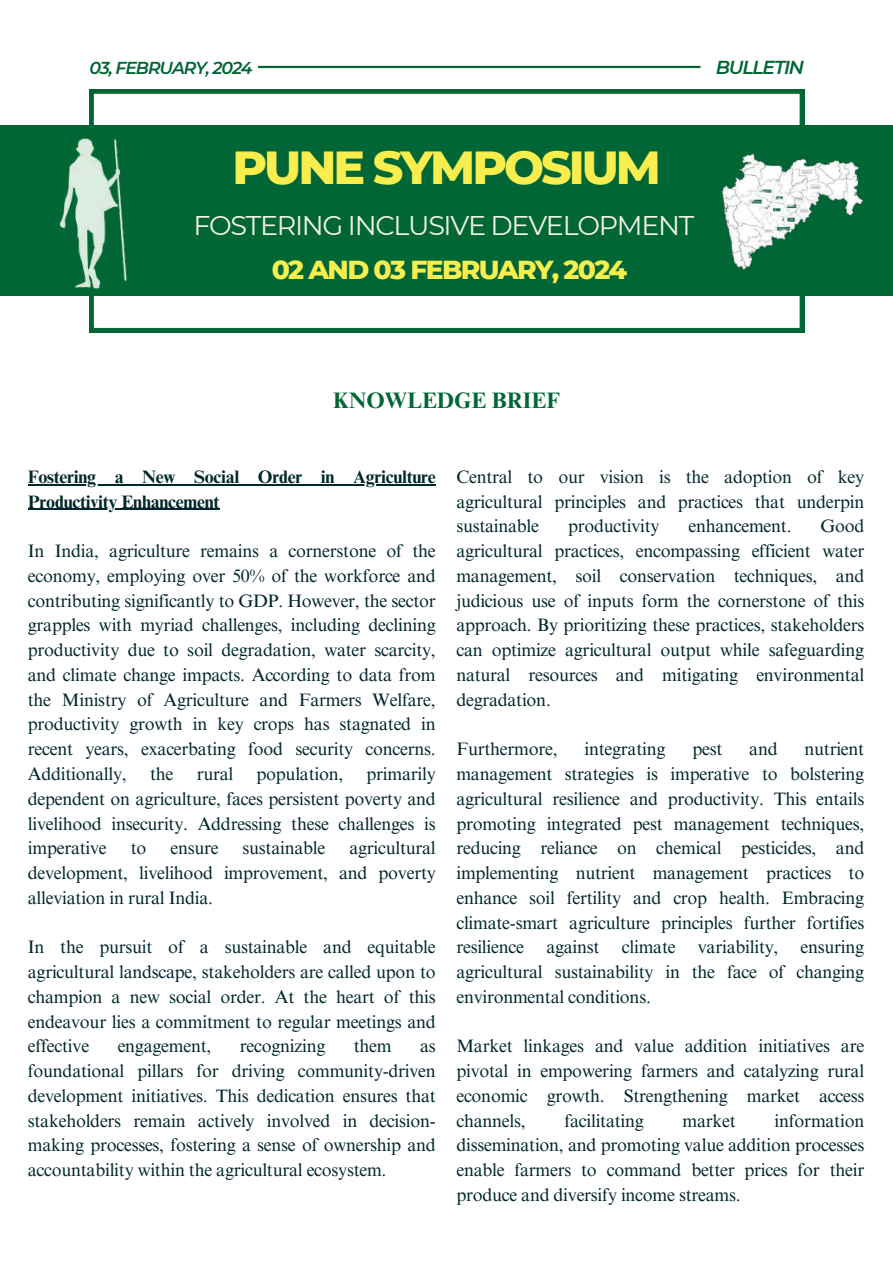
<style>
.page{position:relative;width:893px;height:1264px;background:#fff}
.page>*{position:absolute;margin:0;border:0;box-sizing:border-box;transform-origin:0 0}
.t1{font:800 47.25px "Montserrat";letter-spacing:-.065em;color:#faee4f}
.t2{font:27px "Montserrat";letter-spacing:-.05em;color:#f2f4e8}
.t3{font:800 26.55px "Montserrat";letter-spacing:-.065em;color:#faee4f}
.t4{font:700 22.35px "Times NRMT Pro";color:#006635}
.t5{font:italic 600 18.75px "Montserrat";letter-spacing:-.065em;color:#006635}
.t6{font:18px/24.8px "Times NRMT Pro";letter-spacing:-.015em;color:#00272b;text-align:justify}
.t7{font:700 18px/24.8px "Times NRMT Pro";letter-spacing:-.015em;color:#00272b}
.t8{font:italic 600 17.25px "Montserrat";letter-spacing:-.065em;color:#006635}
</style>
<div class="page">
<div style="left:0;top:125px;width:892px;height:171px;background:#006635"></div>
<svg style="left:89px;top:89px;width:715px;height:243px"></svg>
<hr style="left:258px;top:66px;width:442px;height:2px;background:#006635">
<img style="left:59px;top:129px;width:81px;height:163px">
<img style="left:711px;top:132px;width:152px;height:160px">
<hr style="left:28px;top:484px;width:407px;height:1px;background:#00272b">
<hr style="left:28px;top:508px;width:191px;height:2px;background:#00272b">
<p class="t8" style="left:89px;top:58px;width:165px">03, FEBRUARY, 2024</p>
<p class="t5" style="left:715px;top:56px;width:90px">BULLETIN</p>
<h1 class="t1" style="left:232px;top:138px;width:430px">PUNE SYMPOSIUM</h1>
<h2 class="t2" style="left:193px;top:208px;width:502px">FOSTERING INCLUSIVE DEVELOPMENT</h2>
<h3 class="t3" style="left:272px;top:253px;width:357px">02 AND 03 FEBRUARY, 2024</h3>
<p class="t4" style="left:333px;top:392px;width:228px">KNOWLEDGE BRIEF</p>
<p class="t7" style="left:28px;top:466px;width:409px">Fostering a New Social Order in Agriculture<br>Productivity Enhancement</p>
<p class="t6" style="left:28px;top:541px;width:409px">In India, agriculture remains a cornerstone of the economy, employing over 50% of the workforce and contributing significantly to GDP. However, the sector grapples with myriad challenges, including declining productivity due to soil degradation, water scarcity, and climate change impacts. According to data from the Ministry of Agriculture and Farmers Welfare, productivity growth in key crops has stagnated in recent years, exacerbating food security concerns.<br>Additionally,</p>
<p class="t6" style="left:28px;top:763px;width:409px;text-indent:338px">primarily dependent on agriculture, faces persistent poverty and livelihood insecurity. Addressing these challenges is imperative</p>
<p class="t6" style="left:150px;top:763px;width:25px">the</p>
<p class="t6" style="left:197px;top:763px;width:38px">rural</p>
<p class="t6" style="left:256px;top:763px;width:88px">population,</p>
<p class="t6" style="left:28px;top:838px;width:409px;text-indent:321px">agricultural development, livelihood improvement, and poverty alleviation in rural India.</p>
<p class="t6" style="left:28px;top:937px;width:409px">In the pursuit of a sustainable and equitable agricultural landscape, stakeholders are called upon to champion a new social order. At the heart of this endeavour lies a commitment to regular meetings and effective</p>
<p class="t6" style="left:131px;top:838px;width:17px">to</p>
<p class="t6" style="left:170px;top:838px;width:50px">ensure</p>
<p class="t6" style="left:242px;top:838px;width:84px">sustainable</p>
<p class="t6" style="left:118px;top:1036px;width:95px">engagement,</p>
<p class="t6" style="left:240px;top:1036px;width:87px">recognizing</p>
<p class="t6" style="left:354px;top:1036px;width:39px">them</p>
<p class="t6" style="left:28px;top:1036px;width:409px;text-indent:392px">as foundational pillars for driving community-driven development initiatives. This dedication ensures that stakeholders remain actively involved in decision&shy;making processes, fostering a sense of ownership and accountability within the agricultural ecosystem.</p>
<p class="t6" style="left:456px;top:466px;width:409px">Central to our vision is the adoption of key agricultural principles and practices that underpin sustainable</p>
<p class="t6" style="left:568px;top:516px;width:93px">productivity</p>
<p class="t6" style="left:688px;top:516px;width:105px">enhancement.</p>
<p class="t6" style="left:456px;top:516px;width:409px;text-indent:364px">Good agricultural practices, encompassing efficient water management, soil conservation techniques, and judicious use of inputs form the cornerstone of this approach. By prioritizing these practices, stakeholders can optimize agricultural output while safeguarding natural resources and mitigating environmental degradation.</p>
<p class="t6" style="left:456px;top:739px;width:103px">Furthermore,</p>
<p class="t6" style="left:584px;top:739px;width:82px">integrating</p>
<p class="t6" style="left:692px;top:739px;width:31px">pest</p>
<p class="t6" style="left:749px;top:739px;width:30px">and</p>
<p class="t6" style="left:456px;top:739px;width:409px;text-indent:348px">nutrient management strategies is imperative to bolstering agricultural resilience and productivity. This entails promoting integrated pest management techniques, reducing reliance on chemical pesticides, and implementing nutrient management practices to enhance soil fertility and crop health. Embracing climate-smart agriculture principles further fortifies resilience against climate variability, ensuring agricultural sustainability in the face of changing environmental conditions.</p>
<p class="t6" style="left:456px;top:1036px;width:409px">Market linkages and value addition initiatives are pivotal in empowering farmers and catalyzing rural economic growth. Strengthening market access channels,</p>
<p class="t6" style="left:456px;top:1110px;width:409px;text-indent:318px">information dissemination, and promoting value addition processes enable farmers to command better prices for their produce and diversify income streams.</p>
<p class="t6" style="left:564px;top:1110px;width:81px">facilitating</p>
<p class="t6" style="left:682px;top:1110px;width:55px">market</p>
</div>
